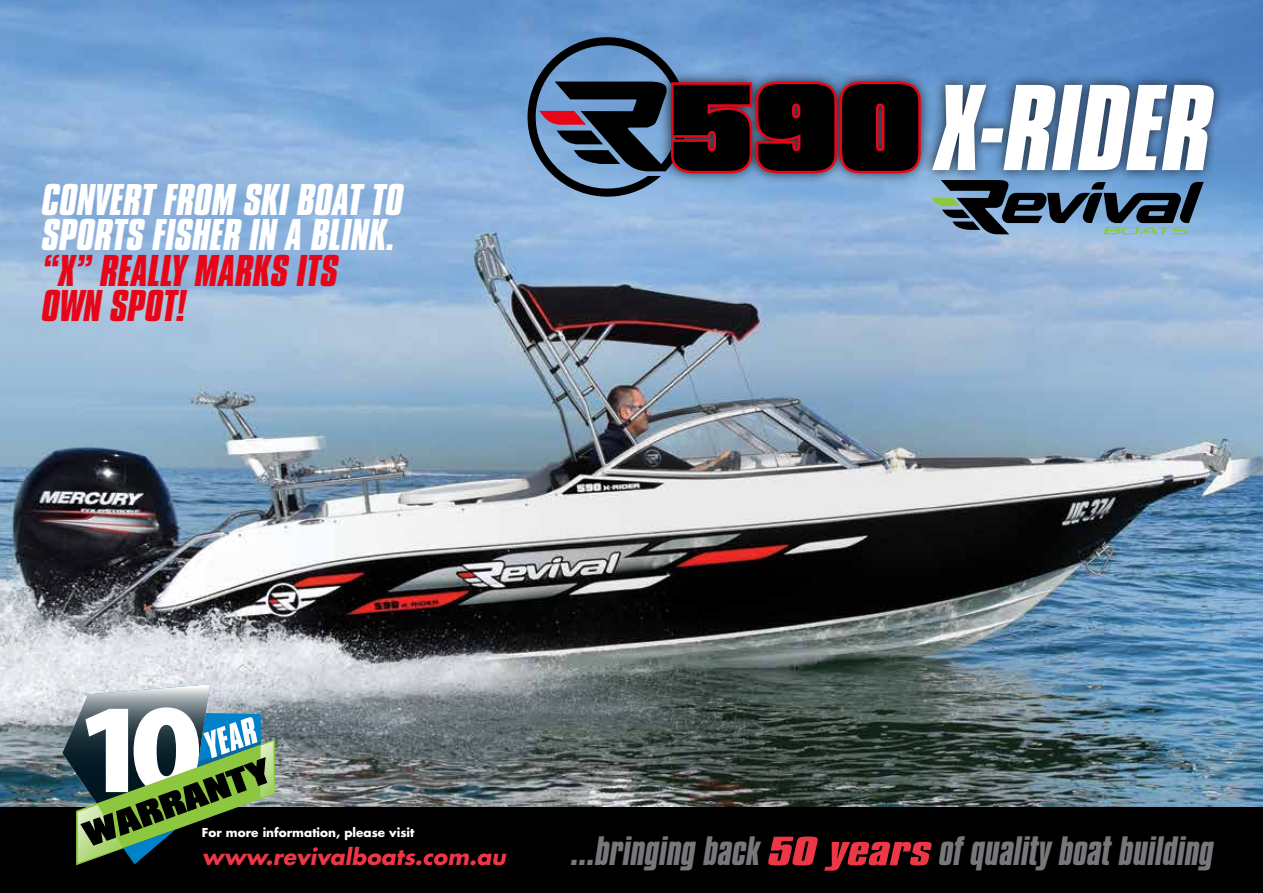
<style>
.page{position:relative;width:1263px;height:893px;background:#fff}
.page>*{position:absolute;margin:0;border:0;box-sizing:border-box;transform-origin:0 0}
.t1{font:italic 700 105px "Compacta BT";color:#fff}
.t2{font:italic 700 38.25px/35.5px "Compacta BT";color:#fff}
.t3{font:italic 700 38.25px/35.5px "Compacta BT";color:#e80518}
.t4{font:italic 700 35.25px "Compacta BT";color:#77787b}
.t5{font:italic 700 21.9px "Futura";color:#ed3746}
.t6{font:700 12px "Futura";color:#fff}
.s1{font-weight:900;font-style:normal;color:#e80518}
.s2{color:#ed3746}
</style>
<div class="page">
<img style="left:0;top:0;width:1263px;height:808px">
<svg style="left:931px;top:185px;width:273px;height:49px;background:#4e677a"></svg>
<svg style="left:527px;top:37px;width:160px;height:160px;background:#4f6584"></svg>
<div style="left:659px;top:70px;width:566px;height:115px;background:#000;opacity:.75"></div>
<div style="left:0;top:808px;width:1263px;height:85px;background:#000"></div>
<svg style="left:62px;top:684px;width:213px;height:181px"></svg>
<p class="t2" style="left:43px;top:182px;width:363px">CONVERT FROM SKI BOAT TO<br>SPORTS FISHER IN A BLINK.</p>
<p class="t3" style="left:43px;top:253px;width:298px">“X” REALLY MARKS ITS<br>OWN SPOT!</p>
<h1 class="t1" style="left:669px;top:64px;width:545px"><span class="s1">590</span>X-RIDER</h1>
<p class="t6" style="left:202px;top:825px;width:214px">For more information, please visit</p>
<p class="t5" style="left:202px;top:842px;width:305px">www.revivalboats.com.au</p>
<p class="t4" style="left:572px;top:830px;width:644px">...bringing back <span class="s2">50 years</span> of quality boat building</p>
</div>
